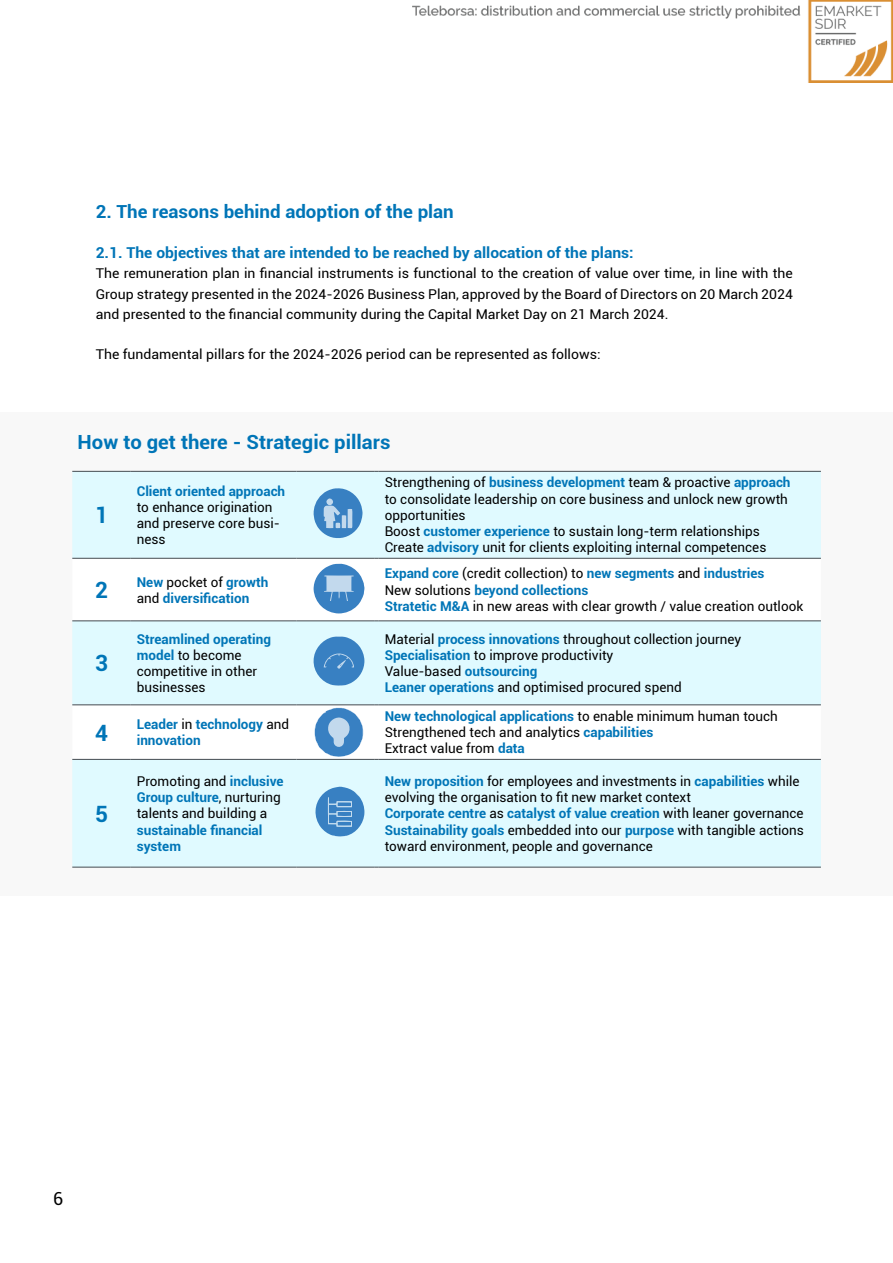
<style>
.page{position:relative;width:893px;height:1263px;background:#fff}
.page>*{position:absolute;margin:0;border:0;box-sizing:border-box;transform-origin:0 0}
.t1{font:700 22.5px "Roboto";color:#0075b7}
.t2{font:700 19.5px "Roboto";color:#0075b7;scale:1.04 1}
.t3{font:700 18px "Roboto";color:#0075b7;scale:1.04 1}
.t4{font:18px "Roboto";color:#000}
.t5{font:700 15px "Roboto";color:#0075b7;scale:1.04 1}
.t6{font:13.5px/16.2px "Roboto";color:#000}
.t7{font:700 13.5px/16.2px "Roboto";color:#0075b7}
.t8{font:13.5px/20.2px "Roboto";color:#000;text-align:justify;scale:1.04 1}
.s1{font-weight:700;color:#0075b7}
.s2{font-weight:400;color:#000}
</style>
<div class="page">
<div style="left:0;top:412px;width:893px;height:484px;background:#f8f8f8"></div>
<div style="left:72px;top:472px;width:749px;height:86px;background:#e0faff"></div>
<div style="left:72px;top:621px;width:749px;height:246px;background:#e0faff"></div>
<hr style="left:72px;top:471px;width:59px;height:1px;background:#444b51">
<hr style="left:131px;top:471px;width:166px;height:1px;background:#444b51">
<hr style="left:297px;top:471px;width:77px;height:1px;background:#444b51">
<hr style="left:379px;top:471px;width:442px;height:1px;background:#444b51">
<hr style="left:72px;top:558px;width:59px;height:1px;background:#444b51">
<hr style="left:131px;top:558px;width:166px;height:1px;background:#444b51">
<hr style="left:297px;top:558px;width:77px;height:1px;background:#444b51">
<hr style="left:379px;top:558px;width:442px;height:1px;background:#444b51">
<hr style="left:72px;top:867px;width:59px;height:1px;background:#444b51">
<hr style="left:131px;top:867px;width:166px;height:1px;background:#444b51">
<hr style="left:297px;top:867px;width:77px;height:1px;background:#444b51">
<hr style="left:379px;top:867px;width:442px;height:1px;background:#444b51">
<hr style="left:72px;top:620px;width:59px;height:1px;background:#444b51">
<hr style="left:131px;top:620px;width:166px;height:1px;background:#444b51">
<hr style="left:297px;top:620px;width:77px;height:1px;background:#444b51">
<hr style="left:379px;top:620px;width:442px;height:1px;background:#444b51">
<svg style="left:313px;top:488px;width:50px;height:50px;background:#78acd7"></svg>
<svg style="left:313px;top:563px;width:52px;height:50px"></svg>
<svg style="left:313px;top:636px;width:51px;height:50px;background:#629ed1"></svg>
<svg style="left:72px;top:704px;width:749px;height:56px"></svg>
<svg style="left:315px;top:786px;width:50px;height:51px;background:#6da6d5"></svg>
<hr style="left:892px;top:259px;width:1px;height:553px;background:#ededed">
<img style="left:413px;top:0;width:480px;height:82px">
<p class="t3" style="left:96px;top:198px;width:346px">2. The reasons behind adoption of the plan</p>
<p class="t5" style="left:96px;top:242px;width:519px">2.1. The objectives that are intended to be reached by allocation of the plans:</p>
<p class="t8" style="left:96px;top:263px;width:672px">The remuneration plan in financial instruments is functional to the creation of value over time, in line with the Group strategy presented in the 2024-2026 Business Plan, approved by the Board of Directors on 20 March 2024 and presented to the financial community during the Capital Market Day on 21 March 2024.</p>
<p class="t8" style="left:96px;top:344px;width:487px">The fundamental pillars for the 2024-2026 period can be represented as follows:</p>
<p class="t2" style="left:78px;top:428px;width:302px">How to get there - Strategic pillars</p>
<p class="t1" style="left:95px;top:499px;width:14px">1</p>
<p class="t6" style="left:137px;top:482px;width:150px"><span class="s1">Client oriented approach </span>to enhance origination and preserve core busi&shy;ness</p>
<p class="t6" style="left:385px;top:474px;width:407px">Strengthening of <span class="s1">business development</span> team &amp; proactive <span class="s1">approach </span>to consolidate leadership on core business and unlock new growth opportunities</p>
<p class="t6" style="left:385px;top:523px;width:377px">Boost <span class="s1">customer experience</span> to sustain long-term relationships</p>
<p class="t6" style="left:385px;top:539px;width:383px">Create <span class="s1">advisory</span> unit for clients exploiting internal competences</p>
<p class="t1" style="left:95px;top:574px;width:14px">2</p>
<p class="t7" style="left:137px;top:573px;width:133px">New <span class="s2">pocket of</span> growth <span class="s2">and</span> diversification</p>
<p class="t7" style="left:385px;top:565px;width:381px">Expand core <span class="s2">(credit collection) to</span> new segments <span class="s2">and</span> industries</p>
<p class="t7" style="left:385px;top:581px;width:205px"><span class="s2">New solutions</span> beyond collections</p>
<p class="t6" style="left:385px;top:597px;width:420px"><span class="s1">Stratetic M&amp;A</span> in new areas with clear growth / value creation outlook</p>
<p class="t1" style="left:95px;top:647px;width:14px">3</p>
<p class="t6" style="left:137px;top:630px;width:136px"><span class="s1">Streamlined operating model</span> to become competitive in other businesses</p>
<p class="t6" style="left:385px;top:630px;width:358px">Material <span class="s1">process innovations</span> throughout collection journey</p>
<p class="t6" style="left:385px;top:646px;width:230px"><span class="s1">Specialisation</span> to improve productivity</p>
<p class="t6" style="left:385px;top:663px;width:154px">Value-based <span class="s1">outsourcing</span></p>
<p class="t6" style="left:385px;top:679px;width:299px"><span class="s1">Leaner operations</span> and optimised procured spend</p>
<p class="t1" style="left:95px;top:717px;width:14px">4</p>
<p class="t7" style="left:137px;top:716px;width:154px">Leader <span class="s2">in</span> technology <span class="s2">and </span>innovation</p>
<p class="t7" style="left:385px;top:707px;width:395px">New technological applications <span class="s2">to enable minimum human touch</span></p>
<p class="t6" style="left:385px;top:724px;width:270px">Strengthened tech and analytics <span class="s1">capabilities</span></p>
<p class="t6" style="left:385px;top:740px;width:142px">Extract value from <span class="s1">data</span></p>
<p class="t1" style="left:95px;top:798px;width:14px">5</p>
<p class="t7" style="left:137px;top:772px;width:148px"><span class="s2">Promoting and</span> inclusive<br>Group culture<span class="s2">, nurturing talents and building a </span>sustainable financial system</p>
<p class="t6" style="left:385px;top:772px;width:416px"><span class="s1">New proposition</span> for employees and investments in <span class="s1">capabilities</span> while evolving the organisation to fit new market context</p>
<p class="t7" style="left:385px;top:805px;width:420px">Corporate centre <span class="s2">as</span> catalyst of value creation <span class="s2">with leaner governance</span></p>
<p class="t6" style="left:385px;top:821px;width:421px"><span class="s1">Sustainability goals</span> embedded into our <span class="s1">purpose</span> with tangible actions toward environment, people and governance</p>
<p class="t4" style="left:53px;top:1186px;width:12px">6</p>
</div>
